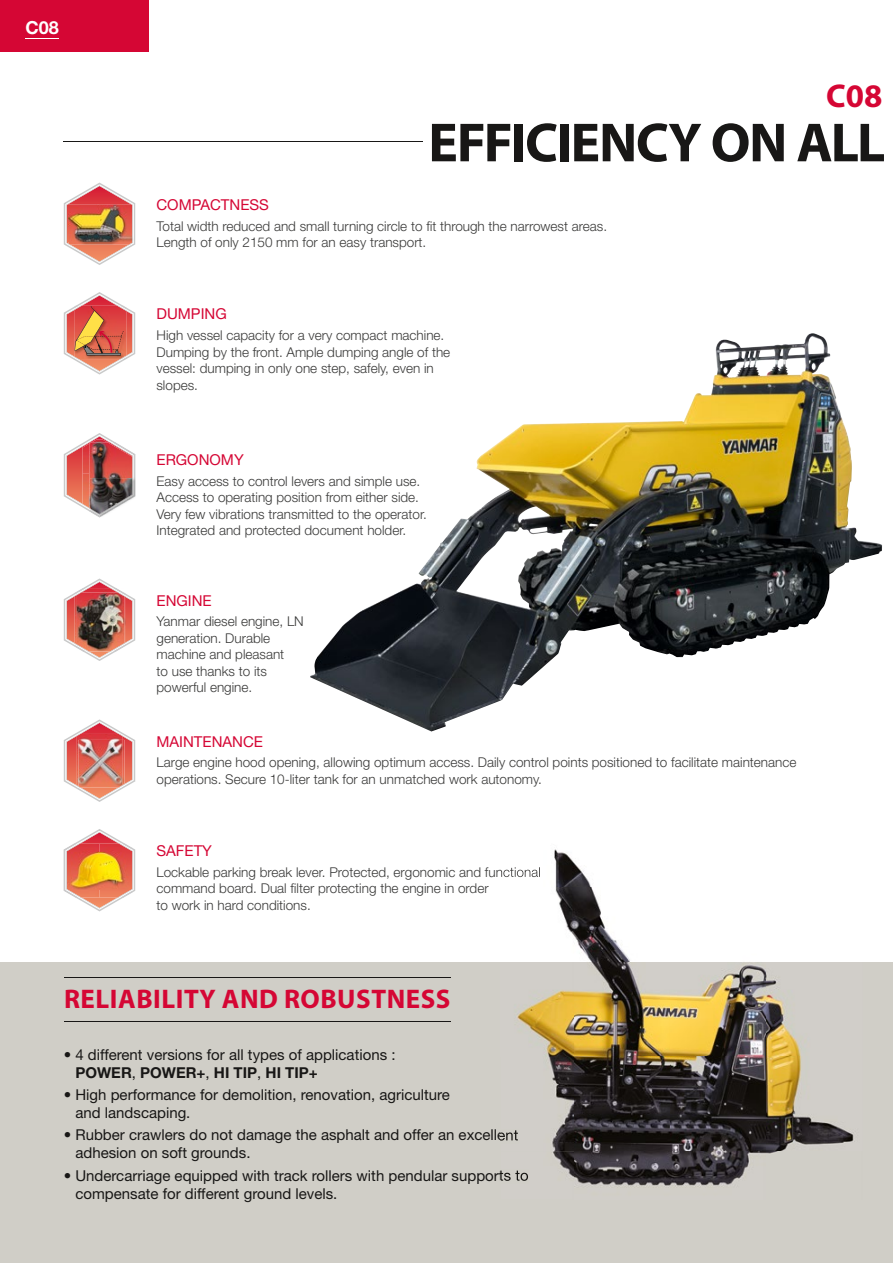
<style>
.page{position:relative;width:893px;height:1263px;background:#fff}
.page>*{position:absolute;margin:0;border:0;box-sizing:border-box;transform-origin:0 0}
.t1{font:700 55.5px "Myriad Pro";letter-spacing:-.025em;color:#181716}
.t2{font:700 33px "Myriad Pro";color:#d50634}
.t3{font:700 27px "Myriad Pro";letter-spacing:.02em;color:#d50634}
.t4{font:700 18px "Helvetica Neue LT Std";color:#fff}
.t5{font:15px/18px "Helvetica Neue LT Std";color:#181716}
.t6{font:15px "Helvetica Neue LT Std";color:#d50634}
.t7{font:300 13.5px/16.5px "Helvetica Neue LT Std";color:#3a3a39}
.s1{font-weight:700}
</style>
<div class="page">
<svg style="left:64px;top:829px;width:71px;height:82px"></svg>
<img style="left:66px;top:844px;width:16px;height:53px">
<img style="left:117px;top:844px;width:15px;height:53px">
<img style="left:71px;top:853px;width:55px;height:36px">
<img style="left:64px;top:433px;width:71px;height:84px">
<div style="left:0;top:962px;width:574px;height:301px;background:#d0cec7"></div>
<hr style="left:64px;top:977px;width:386px;height:1px;background:#181716">
<hr style="left:64px;top:1021px;width:386px;height:1px;background:#181716">
<img style="left:64px;top:719px;width:71px;height:83px">
<hr style="left:64px;top:141px;width:829px;height:1px;background:#181716">
<div style="left:423px;top:139px;width:470px;height:5px;background:#fff"></div>
<svg style="left:64px;top:578px;width:71px;height:83px"></svg>
<img style="left:88px;top:596px;width:38px;height:56px">
<img style="left:75px;top:588px;width:44px;height:57px">
<img style="left:77px;top:592px;width:47px;height:59px">
<img style="left:310px;top:336px;width:497px;height:395px">
<svg style="left:64px;top:183px;width:71px;height:82px"></svg>
<img style="left:69px;top:205px;width:62px;height:37px">
<svg style="left:64px;top:292px;width:71px;height:82px"></svg>
<div style="left:574px;top:962px;width:319px;height:301px;background:#d0cec7"></div>
<img style="left:554px;top:849px;width:60px;height:91px">
<img style="left:577px;top:940px;width:53px;height:22px">
<img style="left:501px;top:867px;width:39px;height:11px">
<img style="left:517px;top:962px;width:337px;height:224px">
<img style="left:501px;top:1129px;width:17px;height:14px">
<img style="left:501px;top:1170px;width:28px;height:14px">
<div style="left:0;top:0;width:149px;height:51px;background:#d50634"></div>
<hr style="left:26px;top:38px;width:33px;height:1px;background:#fff">
<h3 class="t4" style="left:26px;top:16px;width:35px">C08</h3>
<h2 class="t2" style="left:826px;top:75px;width:58px">C08</h2>
<h1 class="t1" style="left:428px;top:106px;width:458px">EFFICIENCY ON ALL</h1>
<p class="t6" style="left:156px;top:195px;width:114px">COMPACTNESS</p>
<p class="t7" style="left:156px;top:217px;width:452px">Total width reduced and small turning circle to fit through the narrowest areas.<br>Length of only 2150 mm for an easy transport.</p>
<p class="t6" style="left:156px;top:305px;width:72px">DUMPING</p>
<p class="t7" style="left:156px;top:327px;width:295px">High vessel capacity for a very compact machine.<br>Dumping by the front. Ample dumping angle of the vessel: dumping in only one step, safely, even in slopes.</p>
<p class="t6" style="left:156px;top:450px;width:89px">ERGONOMY</p>
<p class="t7" style="left:156px;top:472px;width:272px">Easy access to control levers and simple use.<br>Access to operating position from either side.<br>Very few vibrations transmitted to the operator.<br>Integrated and protected document holder.</p>
<p class="t6" style="left:156px;top:591px;width:57px">ENGINE</p>
<p class="t7" style="left:156px;top:613px;width:149px">Yanmar diesel engine, LN generation. Durable machine and pleasant<br>to use thanks to its powerful engine.</p>
<p class="t6" style="left:156px;top:732px;width:108px">MAINTENANCE</p>
<p class="t7" style="left:156px;top:754px;width:641px">Large engine hood opening, allowing optimum access. Daily control points positioned to facilitate maintenance operations. Secure 10-liter tank for an unmatched work autonomy.</p>
<p class="t6" style="left:156px;top:842px;width:57px">SAFETY</p>
<p class="t7" style="left:156px;top:863px;width:386px">Lockable parking break lever. Protected, ergonomic and functional command board. Dual filter protecting the engine in order<br>to work in hard conditions.</p>
<h3 class="t3" style="left:64px;top:981px;width:388px">RELIABILITY AND ROBUSTNESS</h3>
<p class="t5" style="left:75px;top:1045px;width:322px;text-indent:-12px">• 4 different versions for all types of applications :<br><span class="s1">POWER</span>, <span class="s1">POWER+</span>, <span class="s1">HI TIP</span>, <span class="s1">HI TIP+</span></p>
<p class="t5" style="left:75px;top:1085px;width:376px;text-indent:-12px">• High performance for demolition, renovation, agriculture and landscaping.</p>
<p class="t5" style="left:75px;top:1126px;width:444px;text-indent:-12px">• Rubber crawlers do not damage the asphalt and offer an excellent adhesion on soft grounds.</p>
<p class="t5" style="left:75px;top:1166px;width:455px;text-indent:-12px">• Undercarriage equipped with track rollers with pendular supports to compensate for different ground levels.</p>
</div>
